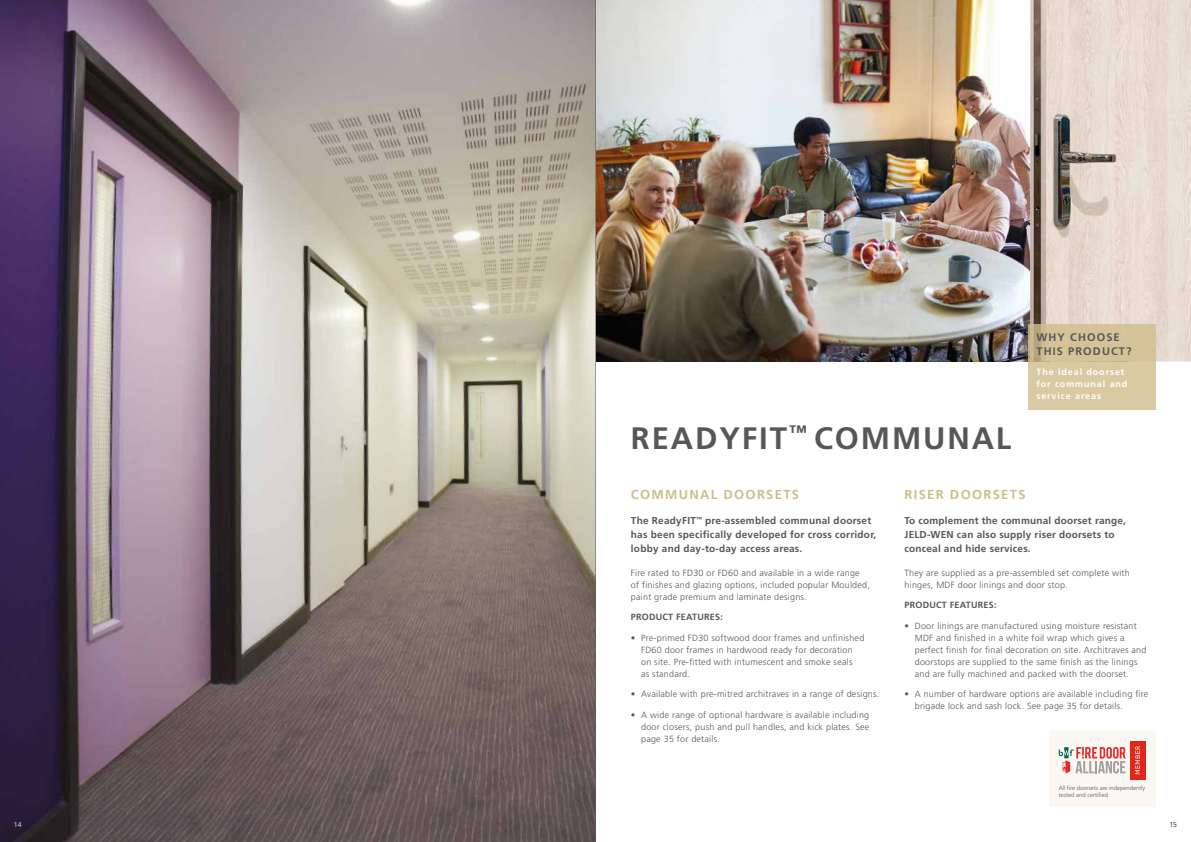
<style>
.page{position:relative;width:1191px;height:842px;background:#fff}
.page>*{position:absolute;margin:0;border:0;box-sizing:border-box;transform-origin:0 0}
.t1{font:700 31px "Frutiger LT Std";letter-spacing:.06em;color:#575756}
.t2{font:700 13px "Frutiger LT Std";letter-spacing:.1em;color:#d0bd8b}
.t3{font:700 11px/13.2px "Frutiger LT Std";letter-spacing:.1em;color:#575756}
.t4{font:700 10px/14px "Frutiger LT Std";letter-spacing:.025em;color:#575756}
.t5{font:300 9px/12px "Frutiger LT Std";letter-spacing:.025em;color:#575756}
.t6{font:700 9px/12px "Frutiger LT Std";letter-spacing:.1em;color:#fff}
.t7{font:700 9px "Frutiger LT Std";letter-spacing:.025em;color:#575756}
.t8{font:300 7px "Frutiger LT Std";color:#fff}
.t9{font:300 7px "Frutiger LT Std";color:#000}
.t10{font:300 6px/7px "Frutiger LT Std";letter-spacing:-.005em;color:#575756}
</style>
<div class="page">
<img style="left:595px;top:0;width:435px;height:361px">
<img style="left:1030px;top:0;width:161px;height:361px">
<img style="left:0;top:0;width:595px;height:842px">
<svg style="left:1028px;top:325px;width:127px;height:85px;background:#d5c59c"></svg>
<div style="left:1048px;top:731px;width:107px;height:75px;background:#fbf8f4"></div>
<svg style="left:1058px;top:747px;width:67px;height:26px"></svg>
<div style="left:1129px;top:741px;width:16px;height:38px;background:#df271c"></div>
<svg style="left:1135px;top:746px;width:5px;height:28px"></svg>
<h1 class="t1" style="left:631px;top:419px;width:382px">READYFIT<sup>™</sup> COMMUNAL</h1>
<p class="t3" style="left:1036px;top:331px;width:97px">WHY CHOOSE<br>THIS PRODUCT?</p>
<p class="t6" style="left:1036px;top:366px;width:93px">The ideal doorset for communal and service areas</p>
<h2 class="t2" style="left:631px;top:487px;width:170px">COMMUNAL DOORSETS</h2>
<p class="t4" style="left:631px;top:514px;width:247px">The ReadyFIT<sup>™</sup> pre-assembled communal doorset has been specifically developed for cross corridor, lobby and day-to-day access areas.</p>
<p class="t5" style="left:631px;top:567px;width:240px">Fire rated to FD30 or FD60 and available in a wide range of finishes and glazing options, included popular Moulded, paint grade premium and laminate designs.</p>
<p class="t7" style="left:631px;top:612px;width:93px">PRODUCT FEATURES:</p>
<p class="t5" style="left:641px;top:632px;width:225px;text-indent:-10px">• Pre-primed FD30 softwood door frames and unfinished FD60 door frames in hardwood ready for decoration on site. Pre-fitted with intumescent and smoke seals<br>as standard.</p>
<p class="t5" style="left:631px;top:688px;width:250px">• Available with pre-mitred architraves in a range of designs.</p>
<p class="t5" style="left:641px;top:709px;width:230px;text-align:justify;text-indent:-10px">• A wide range of optional hardware is available including door closers, push and pull handles, and kick plates. See page 35 for details.</p>
<h2 class="t2" style="left:904px;top:487px;width:122px">RISER DOORSETS</h2>
<p class="t4" style="left:904px;top:514px;width:223px">To complement the communal doorset range,<br>JELD-WEN can also supply riser doorsets to conceal and hide services.</p>
<p class="t5" style="left:904px;top:567px;width:227px">They are supplied as a pre-assembled set complete with hinges, MDF door linings and door stop.</p>
<p class="t7" style="left:904px;top:600px;width:93px">PRODUCT FEATURES:</p>
<p class="t5" style="left:914px;top:620px;width:233px;text-indent:-10px">• Door linings are manufactured using moisture resistant MDF and finished in a white foil wrap which gives a perfect finish for final decoration on site. Architraves and doorstops are supplied to the same finish as the linings and are fully machined and packed with the doorset.</p>
<p class="t5" style="left:914px;top:688px;width:235px;text-indent:-10px">• A number of hardware options are available including fire brigade lock and sash lock. See page 35 for details.</p>
<p class="t10" style="left:1058px;top:784px;width:88px">All fire doorsets are independently tested and certified</p>
<p class="t8" style="left:14px;top:820px;width:9px">14</p>
<p class="t9" style="left:1169px;top:820px;width:9px">15</p>
</div>
